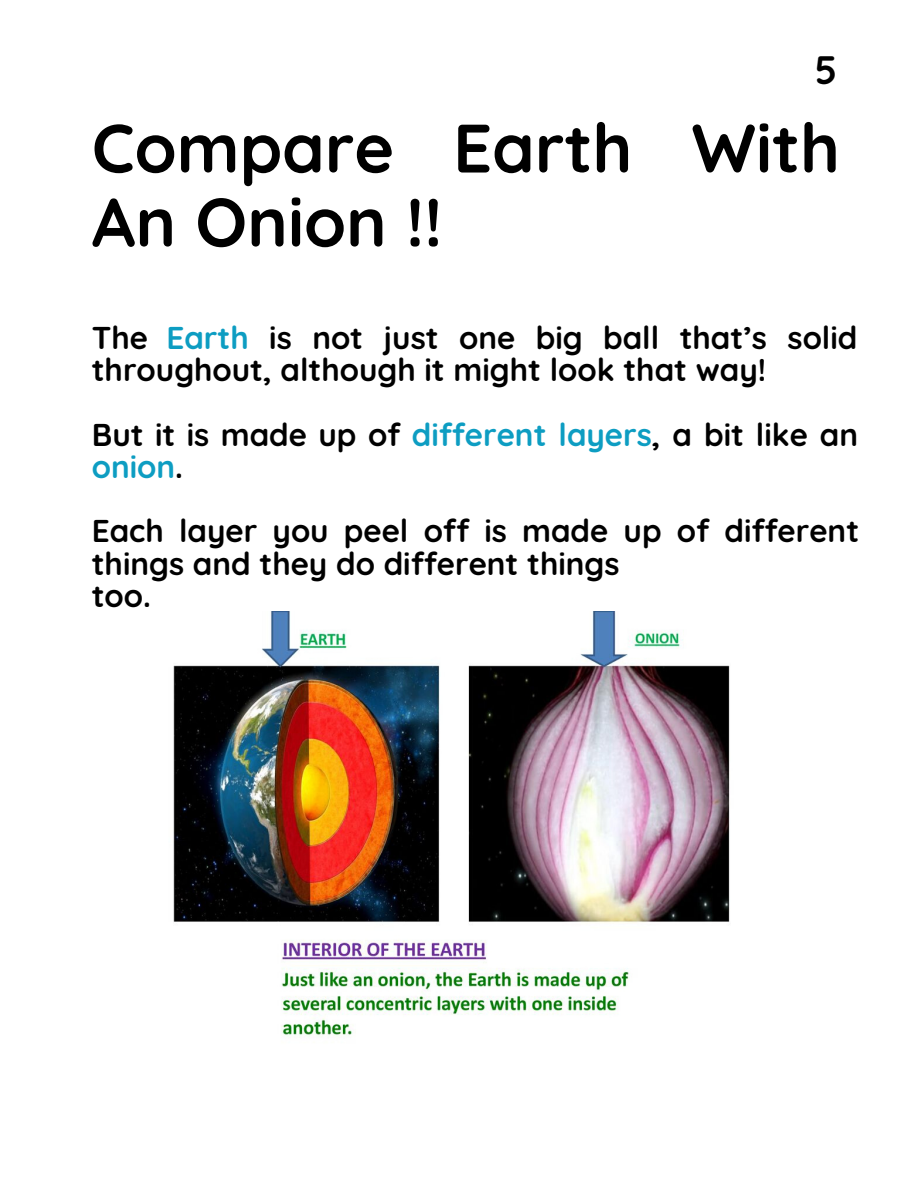
<style>
.page{position:relative;width:918px;height:1188px;background:#fff}
.page>*{position:absolute;margin:0;border:0;box-sizing:border-box;transform-origin:0 0}
.t1{font:700 68.4px/74.1px "Quicksand";color:#000}
.t2{font:700 39.45px "Quicksand";color:#000}
.t3{font:700 31.35px/32.2px "Quicksand";color:#000}
.s1{color:#0d9dc2}
</style>
<div class="page">
<img style="left:173px;top:612px;width:557px;height:425px">
<p class="t2" style="left:815px;top:45px;width:24px">5</p>
<h1 class="t1" style="left:92px;top:110px;width:750px">Compare Earth With<br>An Onion !!</h1>
<p class="t3" style="left:92px;top:321px;width:767px">The <span class="s1">Earth</span> is not just one big ball that’s solid throughout, although it might look that way!</p>
<p class="t3" style="left:92px;top:418px;width:768px">But it is made up of <span class="s1">different layers</span>, a bit like an <span class="s1">onion</span>.</p>
<p class="t3" style="left:92px;top:515px;width:769px">Each layer you peel off is made up of different things and they do different things<br>too.</p>
</div>
